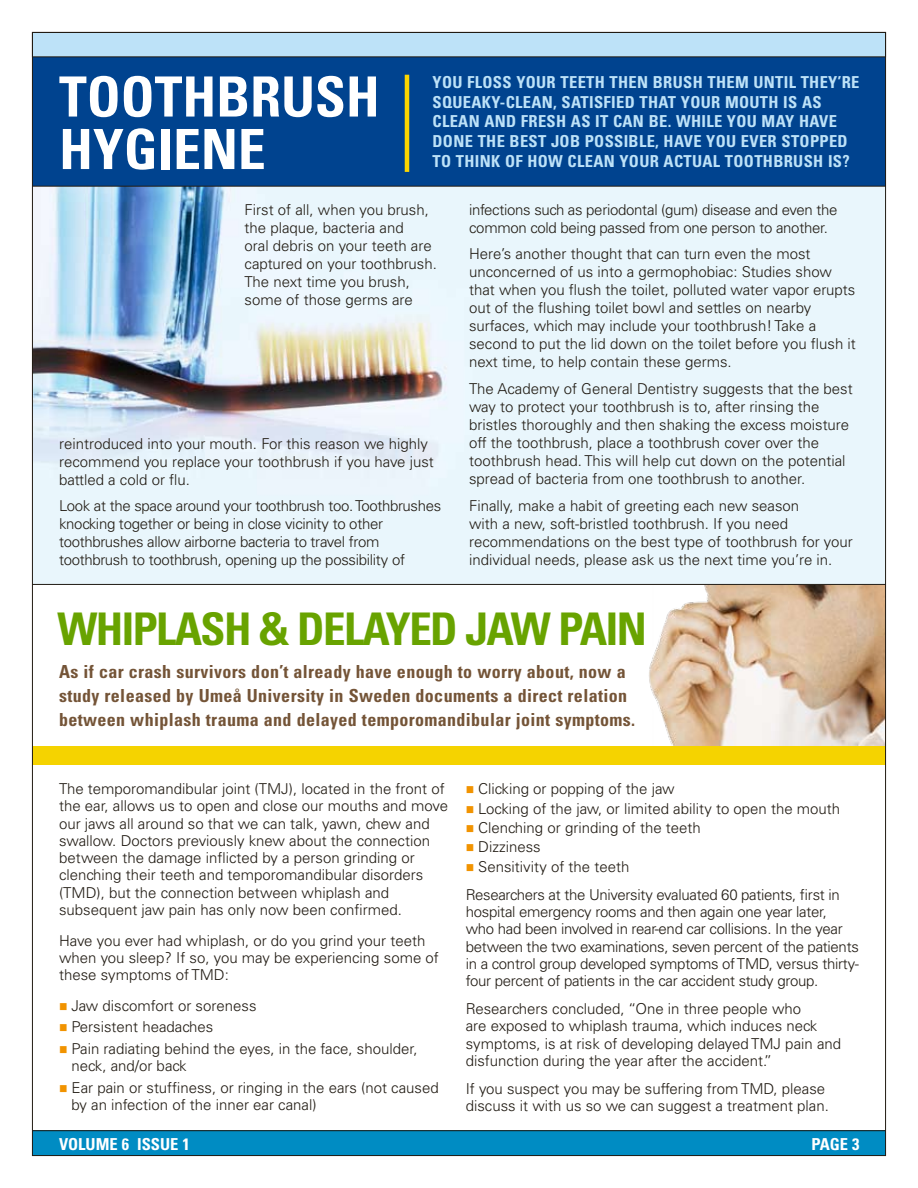
<style>
.page{position:relative;width:918px;height:1188px;background:#fff}
.page>*{position:absolute;margin:0;border:0;box-sizing:border-box;transform-origin:0 0}
.t1{font:700 condensed 55.5px/52.5px "Univers";color:#fff}
.t2{font:700 condensed 45px "Univers";letter-spacing:-.035em;color:#68a300}
.t3{font:700 condensed 18px/24px "Univers";letter-spacing:.02em;color:#745437}
.t4{font:700 condensed 16.5px/19.8px "Univers";letter-spacing:.02em;color:#bde2f8}
.t5{font:700 condensed 16.5px "Univers";color:#fff}
.t6{font:300 15px/18px "Univers";color:#211b13}
.t7{font:300 15px/18px "Univers";letter-spacing:-.02em;color:#211b13}
.s1{color:#f19300}
</style>
<div class="page">
<img style="left:649px;top:585px;width:235px;height:161px">
<img style="left:34px;top:187px;width:850px;height:397px">
<div style="left:32px;top:52px;width:854px;height:134px;background:#00438f"></div>
<div style="left:32px;top:746px;width:854px;height:19px;background:#f5d300"></div>
<div style="left:32px;top:32px;width:854px;height:25px;background:#bde2f8"></div>
<hr style="left:32px;top:186px;width:854px;height:1px;background:#211b13">
<hr style="left:32px;top:584px;width:854px;height:1px;background:#211b13">
<hr style="left:405px;top:75px;width:4px;height:97px;background:#fcd600">
<div style="left:32px;top:1131px;width:854px;height:25px;background:#008cc3"></div>
<hr style="left:32px;top:1130px;width:854px;height:1px;background:#211b13">
<h1 class="t1" style="left:59px;top:70px;width:322px">TOOTHBRUSH<br>HYGIENE</h1>
<p class="t4" style="left:433px;top:72px;width:429px">YOU FLOSS YOUR TEETH THEN BRUSH THEM UNTIL THEY’RE SQUEAKY-CLEAN, SATISFIED THAT YOUR MOUTH IS AS CLEAN AND FRESH AS IT CAN BE. WHILE YOU MAY HAVE DONE THE BEST JOB POSSIBLE, HAVE YOU EVER STOPPED TO THINK OF HOW CLEAN YOUR ACTUAL TOOTHBRUSH IS?</p>
<p class="t6" style="left:245px;top:201px;width:194px">First of all, when you brush, the plaque, bacteria and<br>oral debris on your teeth are captured on your toothbrush.<br>The next time you brush, some of those germs are</p>
<p class="t6" style="left:59px;top:435px;width:376px">reintroduced into your mouth. For this reason we highly recommend you replace your toothbrush if you have just battled a cold or flu.</p>
<p class="t7" style="left:59px;top:497px;width:384px">Look at the space around your toothbrush too. Toothbrushes knocking together or being in close vicinity to other toothbrushes allow airborne bacteria to travel from toothbrush to toothbrush, opening up the possibility of</p>
<p class="t7" style="left:469px;top:201px;width:370px">infections such as periodontal (gum) disease and even the common cold being passed from one person to another.</p>
<p class="t6" style="left:469px;top:245px;width:388px">Here’s another thought that can turn even the most unconcerned of us into a germophobiac: Studies show that when you flush the toilet, polluted water vapor erupts out of the flushing toilet bowl and settles on nearby surfaces, which may include your toothbrush! Take a second to put the lid down on the toilet before you flush it next time, to help contain these germs.</p>
<p class="t6" style="left:469px;top:380px;width:385px">The Academy of General Dentistry suggests that the best way to protect your toothbrush is to, after rinsing the bristles thoroughly and then shaking the excess moisture off the toothbrush, place a toothbrush cover over the toothbrush head. This will help cut down on the potential spread of bacteria from one toothbrush to another.</p>
<p class="t6" style="left:469px;top:496px;width:385px">Finally, make a habit of greeting each new season<br>with a new, soft-bristled toothbrush. If you need recommendations on the best type of toothbrush for your individual needs, please ask us the next time you’re in.</p>
<h2 class="t2" style="left:58px;top:601px;width:591px">WHIPLASH &amp; DELAYED JAW PAIN</h2>
<p class="t3" style="left:59px;top:660px;width:578px">AS IF CAR CRASH SURVIVORS DON’T ALREADY HAVE ENOUGH TO WORRY ABOUT, NOW A<br>STUDY RELEASED BY UMEÅ UNIVERSITY IN SWEDEN DOCUMENTS A DIRECT RELATION<br>BETWEEN WHIPLASH TRAUMA AND DELAYED TEMPOROMANDIBULAR JOINT SYMPTOMS.</p>
<p class="t6" style="left:59px;top:780px;width:390px;line-height:17.2px">The temporomandibular joint (TMJ), located in the front of the ear, allows us to open and close our mouths and move our jaws all around so that we can talk, yawn, chew and swallow. Doctors previously knew about the connection between the damage inflicted by a person grinding or clenching their teeth and temporomandibular disorders (TMD), but the connection between whiplash and subsequent jaw pain has only now been confirmed.</p>
<p class="t6" style="left:59px;top:932px;width:381px;line-height:17.2px">Have you ever had whiplash, or do you grind your teeth when you sleep? If so, you may be experiencing some of these symptoms of TMD:</p>
<p class="t6" style="left:59px;top:997px;width:199px"><span class="s1">■</span> Jaw discomfort or soreness</p>
<p class="t6" style="left:59px;top:1018px;width:156px"><span class="s1">■</span> Persistent headaches</p>
<p class="t6" style="left:72px;top:1040px;width:347px;line-height:17.2px;text-indent:-12px"><span class="s1">■</span> Pain radiating behind the eyes, in the face, shoulder, neck, and/or back</p>
<p class="t6" style="left:72px;top:1079px;width:369px;line-height:17.2px;text-indent:-12px"><span class="s1">■</span> Ear pain or stuffiness, or ringing in the ears (not caused by an infection of the inner ear canal)</p>
<p class="t6" style="left:466px;top:780px;width:210px"><span class="s1">■</span> Clicking or popping of the jaw</p>
<p class="t6" style="left:466px;top:799px;width:376px"><span class="s1">■</span> Locking of the jaw, or limited ability to open the mouth</p>
<p class="t6" style="left:466px;top:819px;width:237px"><span class="s1">■</span> Clenching or grinding of the teeth</p>
<p class="t6" style="left:466px;top:838px;width:76px"><span class="s1">■</span> Dizziness</p>
<p class="t7" style="left:466px;top:852px;width:376px;line-height:28px"><span class="s1">■</span> Sensitivity of the teeth<br>Researchers at the University evaluated 60 patients, first in</p>
<p class="t7" style="left:466px;top:903px;width:395px;line-height:17.2px">hospital emergency rooms and then again one year later, who had been involved in rear-end car collisions. In the year between the two examinations, seven percent of the patients in a control group developed symptoms of TMD, versus thirty&shy;four percent of patients in the car accident study group.</p>
<p class="t6" style="left:466px;top:1000px;width:377px;line-height:17.2px">Researchers concluded, “One in three people who<br>are exposed to whiplash trauma, which induces neck symptoms, is at risk of developing delayed TMJ pain and disfunction during the year after the accident.”</p>
<p class="t6" style="left:466px;top:1080px;width:365px;line-height:17.2px">If you suspect you may be suffering from TMD, please discuss it with us so we can suggest a treatment plan.</p>
<p class="t5" style="left:59px;top:1134px;width:132px">VOLUME 6 ISSUE 1</p>
<p class="t5" style="left:811px;top:1134px;width:50px">PAGE 3</p>
</div>
